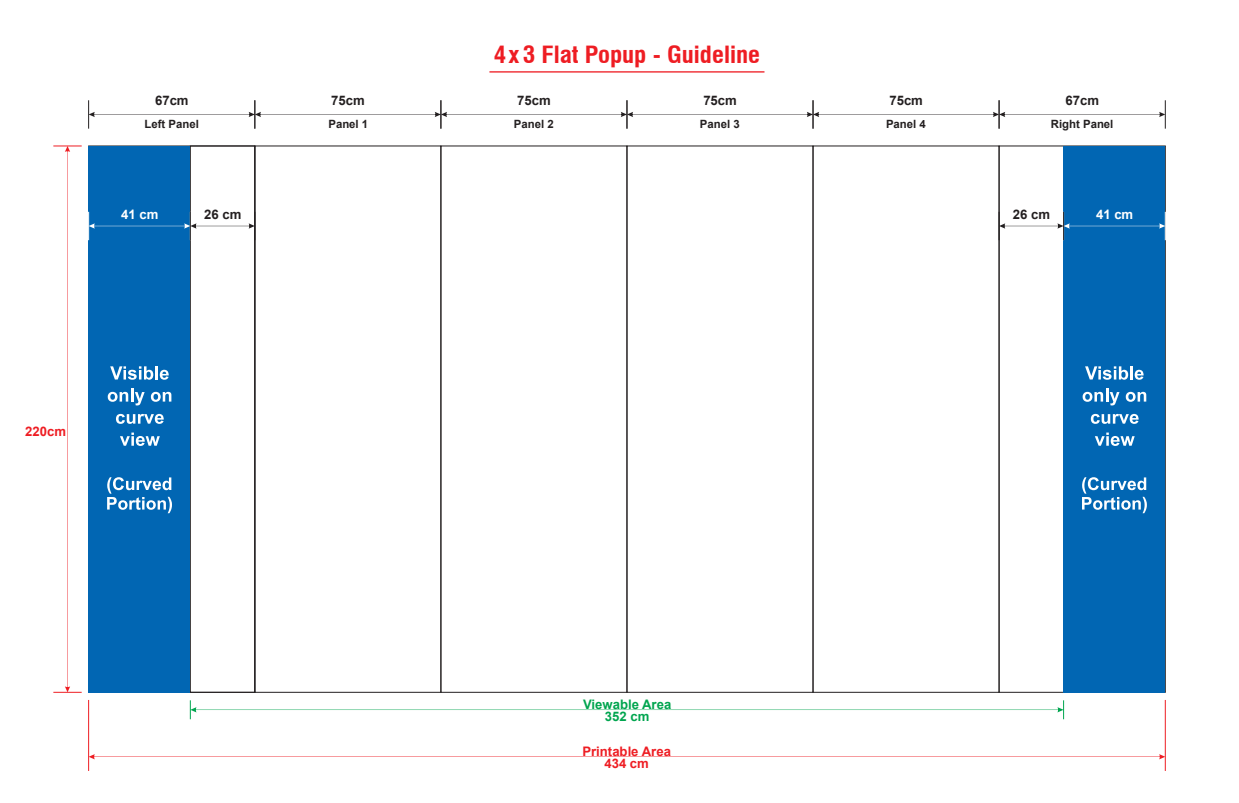
<style>
.page{position:relative;width:1239px;height:803px;background:#fff}
.page>*{position:absolute;margin:0;border:0;box-sizing:border-box;transform-origin:0 0}
.t1{font:700 condensed 23.19px "Swiss 721 BT";color:#ee1d23;scale:1.08 1}
.t2{font:700 13.12px "Arial";color:#231f20}
.t3{font:700 13.12px/12.6px "Arial";color:#ee1d23;text-align:center}
.t4{font:700 13.12px/11.6px "Arial";color:#00a54f;text-align:center}
.t5{font:700 13.12px "Arial";color:#fff}
.t6{font:700 11.38px "Arial";color:#231f20}
</style>
<div class="page">
<div style="left:255px;top:146px;width:186px;height:546px;border:1px solid #231f20"></div>
<svg style="left:53px;top:146px;width:29px;height:546px"></svg>
<div style="left:441px;top:146px;width:186px;height:546px;border:1px solid #231f20"></div>
<div style="left:813px;top:146px;width:186px;height:546px;border:1px solid #231f20"></div>
<svg style="left:88px;top:100px;width:1078px;height:28px"></svg>
<div style="left:1063px;top:146px;width:102px;height:545px;background:#0166b3"></div>
<svg style="left:999px;top:212px;width:167px;height:28px"></svg>
<div style="left:190px;top:146px;width:65px;height:546px;border:1px solid #231f20"></div>
<div style="left:89px;top:146px;width:101px;height:545px;background:#0166b3"></div>
<svg style="left:88px;top:212px;width:168px;height:28px"></svg>
<svg style="left:89px;top:753px;width:1076px;height:5px"></svg>
<hr style="left:88px;top:699px;width:1px;height:71px;background:#ee1d23">
<hr style="left:1165px;top:699px;width:1px;height:71px;background:#ee1d23">
<svg style="left:190px;top:700px;width:874px;height:18px"></svg>
<hr style="left:489px;top:71px;width:275px;height:1px;background:#ee1d23">
<svg style="left:107px;top:477px;width:65px;height:36px"></svg>
<svg style="left:110px;top:366px;width:59px;height:13px"></svg>
<svg style="left:108px;top:388px;width:37px;height:17px"></svg>
<svg style="left:151px;top:391px;width:20px;height:10px"></svg>
<svg style="left:116px;top:413px;width:48px;height:10px"></svg>
<svg style="left:120px;top:432px;width:40px;height:13px"></svg>
<svg style="left:1082px;top:477px;width:65px;height:36px"></svg>
<svg style="left:1085px;top:366px;width:58px;height:13px"></svg>
<svg style="left:1082px;top:388px;width:37px;height:17px"></svg>
<svg style="left:1126px;top:391px;width:20px;height:10px"></svg>
<svg style="left:1091px;top:413px;width:47px;height:10px"></svg>
<svg style="left:1095px;top:432px;width:39px;height:13px"></svg>
<h1 class="t1" style="left:494px;top:40px;width:248px">4x 3 Flat Popup - Guideline</h1>
<p class="t2" style="left:155px;top:91px;width:35px">67cm</p>
<p class="t2" style="left:331px;top:91px;width:35px">75cm</p>
<p class="t2" style="left:517px;top:91px;width:35px">75cm</p>
<p class="t2" style="left:1065px;top:91px;width:35px">67cm</p>
<p class="t2" style="left:703px;top:91px;width:35px">75cm</p>
<p class="t6" style="left:700px;top:116px;width:41px">Panel 3</p>
<p class="t2" style="left:889px;top:91px;width:35px">75cm</p>
<p class="t6" style="left:886px;top:116px;width:41px">Panel 4</p>
<p class="t6" style="left:1051px;top:116px;width:64px">Right Panel</p>
<p class="t6" style="left:144px;top:116px;width:56px">Left Panel</p>
<p class="t6" style="left:328px;top:116px;width:41px">Panel 1</p>
<p class="t6" style="left:514px;top:116px;width:41px">Panel 2</p>
<p class="t5" style="left:121px;top:204px;width:39px">41 cm</p>
<p class="t2" style="left:204px;top:204px;width:39px">26 cm</p>
<p class="t2" style="left:1013px;top:204px;width:39px">26 cm</p>
<p class="t5" style="left:1096px;top:204px;width:39px">41 cm</p>
<p class="t3" style="left:25px;top:425px;width:42px">220cm</p>
<p class="t4" style="left:583px;top:698px;width:90px">Viewable Area<br>352 cm</p>
<p class="t3" style="left:582px;top:744px;width:90px">Printable Area<br>434 cm</p>
</div>
